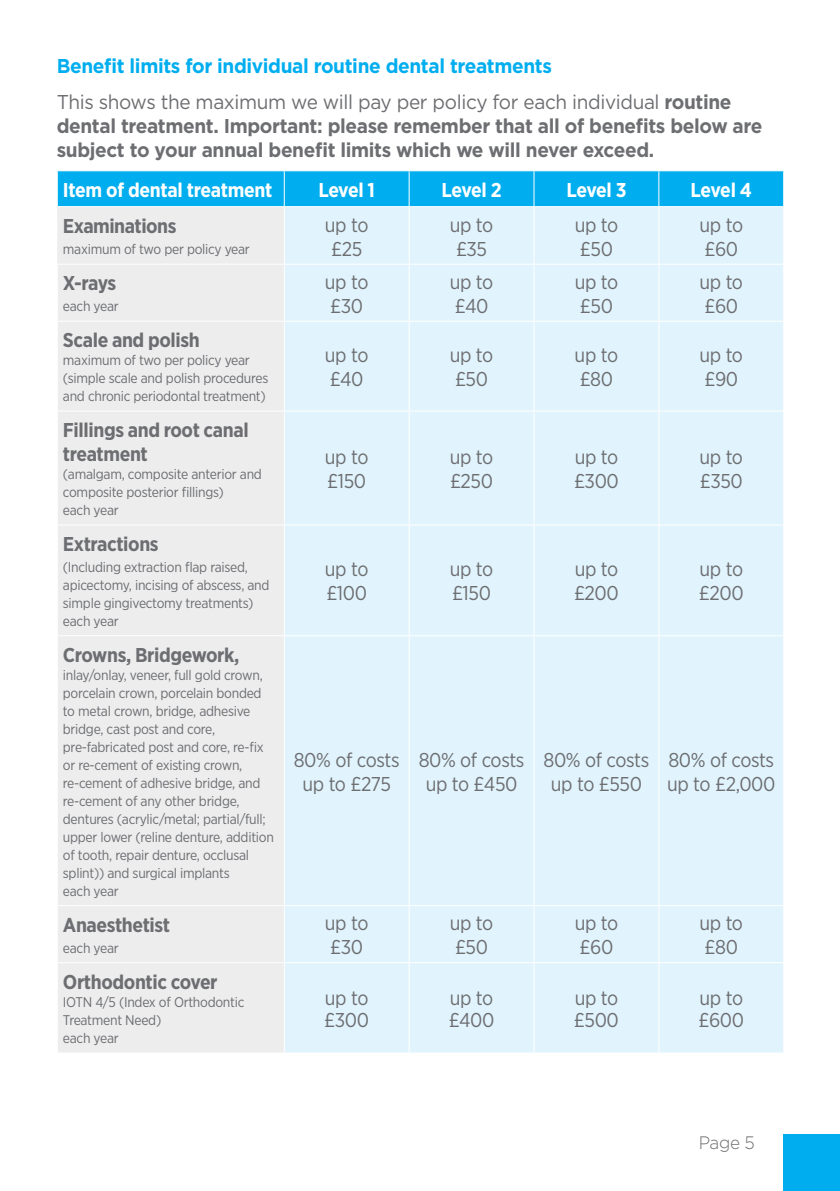
<style>
.page{position:relative;width:840px;height:1191px;background:#fff}
.page>*{position:absolute;margin:0;border:0;box-sizing:border-box;transform-origin:0 0}
.t1{font:20px/24px "Gotham Narrow";letter-spacing:-.02em;color:#6d6e71}
.t2{font:700 20px/24px "Gotham";letter-spacing:-.02em;color:#6d6e71;scale:.95 1}
.t3{font:700 20px/24px "Gotham Narrow";letter-spacing:-.02em;color:#6d6e71}
.t4{font:20px/35.4px "Gotham";letter-spacing:-.02em;color:#6d6e71;scale:.95 1}
.t5{font:700 20px "Gotham Narrow";letter-spacing:-.015em;color:#fff}
.t6{font:300 18px "Gotham";color:#6d6e71;scale:.95 1}
.t7{font:14px/18px "Gotham Narrow";letter-spacing:-.02em;color:#6d6e71}
.s1{font-weight:700;color:#00aeef}
.s2{font-weight:700}
</style>
<div class="page">
<div style="left:782px;top:1134px;width:57px;height:57px;background:#00aeef"></div>
<div style="left:58px;top:171px;width:724px;height:35px;background:#00aeef"></div>
<div style="left:57px;top:207px;width:226px;height:845px;background:#ededee"></div>
<div style="left:285px;top:207px;width:497px;height:845px;background:#e1f4fd"></div>
<hr style="left:57px;top:905px;width:227px;height:1px;background:#fff">
<hr style="left:57px;top:906px;width:1px;height:56px;background:#fff">
<hr style="left:284px;top:905px;width:125px;height:1px;background:#fff">
<hr style="left:409px;top:905px;width:124px;height:1px;background:#fff">
<hr style="left:533px;top:905px;width:125px;height:1px;background:#fff">
<hr style="left:658px;top:905px;width:125px;height:1px;background:#fff">
<hr style="left:57px;top:962px;width:227px;height:1px;background:#fff">
<hr style="left:284px;top:962px;width:125px;height:1px;background:#fff">
<hr style="left:409px;top:962px;width:124px;height:1px;background:#fff">
<hr style="left:533px;top:962px;width:125px;height:1px;background:#fff">
<hr style="left:658px;top:962px;width:125px;height:1px;background:#fff">
<hr style="left:57px;top:321px;width:227px;height:1px;background:#fff">
<hr style="left:57px;top:264px;width:227px;height:1px;background:#fff">
<hr style="left:284px;top:264px;width:125px;height:1px;background:#fff">
<hr style="left:409px;top:264px;width:124px;height:1px;background:#fff">
<hr style="left:533px;top:264px;width:125px;height:1px;background:#fff">
<hr style="left:658px;top:264px;width:125px;height:1px;background:#fff">
<hr style="left:284px;top:321px;width:125px;height:1px;background:#fff">
<hr style="left:409px;top:321px;width:124px;height:1px;background:#fff">
<hr style="left:533px;top:321px;width:125px;height:1px;background:#fff">
<hr style="left:658px;top:321px;width:125px;height:1px;background:#fff">
<hr style="left:283px;top:171px;width:1px;height:35px;background:#fff">
<hr style="left:408px;top:171px;width:1px;height:35px;background:#fff">
<hr style="left:533px;top:171px;width:1px;height:35px;background:#fff">
<hr style="left:658px;top:171px;width:1px;height:35px;background:#fff">
<hr style="left:57px;top:411px;width:1px;height:113px;background:#fff">
<hr style="left:57px;top:525px;width:1px;height:110px;background:#fff">
<hr style="left:57px;top:636px;width:1px;height:269px;background:#fff">
<hr style="left:57px;top:524px;width:227px;height:1px;background:#fff">
<hr style="left:284px;top:524px;width:125px;height:1px;background:#fff">
<hr style="left:409px;top:524px;width:124px;height:1px;background:#fff">
<hr style="left:533px;top:524px;width:125px;height:1px;background:#fff">
<hr style="left:658px;top:524px;width:125px;height:1px;background:#fff">
<hr style="left:408px;top:207px;width:1px;height:57px;background:#fff">
<hr style="left:533px;top:207px;width:1px;height:57px;background:#fff">
<hr style="left:658px;top:207px;width:1px;height:57px;background:#fff">
<hr style="left:408px;top:411px;width:1px;height:113px;background:#fff">
<hr style="left:533px;top:411px;width:1px;height:113px;background:#fff">
<hr style="left:658px;top:411px;width:1px;height:113px;background:#fff">
<hr style="left:408px;top:525px;width:1px;height:110px;background:#fff">
<hr style="left:533px;top:525px;width:1px;height:110px;background:#fff">
<hr style="left:658px;top:525px;width:1px;height:110px;background:#fff">
<hr style="left:408px;top:636px;width:1px;height:269px;background:#fff">
<hr style="left:533px;top:636px;width:1px;height:269px;background:#fff">
<hr style="left:658px;top:636px;width:1px;height:269px;background:#fff">
<hr style="left:57px;top:265px;width:1px;height:56px;background:#fff">
<hr style="left:408px;top:265px;width:1px;height:56px;background:#fff">
<hr style="left:533px;top:265px;width:1px;height:56px;background:#fff">
<hr style="left:658px;top:265px;width:1px;height:56px;background:#fff">
<hr style="left:57px;top:322px;width:1px;height:88px;background:#fff">
<hr style="left:408px;top:322px;width:1px;height:88px;background:#fff">
<hr style="left:533px;top:322px;width:1px;height:88px;background:#fff">
<hr style="left:658px;top:322px;width:1px;height:88px;background:#fff">
<hr style="left:57px;top:410px;width:227px;height:1px;background:#fff">
<hr style="left:284px;top:410px;width:125px;height:1px;background:#fff">
<hr style="left:409px;top:410px;width:124px;height:1px;background:#fff">
<hr style="left:533px;top:410px;width:125px;height:1px;background:#fff">
<hr style="left:658px;top:410px;width:125px;height:1px;background:#fff">
<hr style="left:57px;top:635px;width:227px;height:1px;background:#fff">
<hr style="left:284px;top:635px;width:125px;height:1px;background:#fff">
<hr style="left:409px;top:635px;width:124px;height:1px;background:#fff">
<hr style="left:533px;top:635px;width:125px;height:1px;background:#fff">
<hr style="left:658px;top:635px;width:125px;height:1px;background:#fff">
<hr style="left:408px;top:906px;width:1px;height:56px;background:#fff">
<hr style="left:533px;top:906px;width:1px;height:56px;background:#fff">
<hr style="left:658px;top:906px;width:1px;height:56px;background:#fff">
<hr style="left:57px;top:963px;width:1px;height:89px;background:#fff">
<hr style="left:408px;top:963px;width:1px;height:89px;background:#fff">
<hr style="left:533px;top:963px;width:1px;height:89px;background:#fff">
<hr style="left:658px;top:963px;width:1px;height:89px;background:#fff">
<h1 class="t4" style="left:57px;top:48px;width:711px"><span class="s1">Benefit limits for individual routine dental treatments<br></span>This shows the maximum we will pay per policy for each individual <span class="s2">routine</span></h1>
<h1 class="t2" style="left:57px;top:113px;width:744px">dental treatment. Important: please remember that all of benefits below are subject to your annual benefit limits which we will never exceed.</h1>
<h1 class="t5" style="left:63px;top:177px;width:211px">Item of dental treatment</h1>
<h1 class="t5" style="left:318px;top:177px;width:58px">Level 1</h1>
<h1 class="t5" style="left:441px;top:177px;width:62px">Level 2</h1>
<h1 class="t5" style="left:566px;top:177px;width:62px">Level 3</h1>
<h1 class="t5" style="left:690px;top:177px;width:63px">Level 4</h1>
<h1 class="t3" style="left:63px;top:214px;width:115px">Examinations</h1>
<p class="t7" style="left:63px;top:240px;width:188px">maximum of two per policy year</p>
<h1 class="t1" style="left:325px;top:212px;width:45px;text-align:center">up to £25</h1>
<h1 class="t1" style="left:449px;top:212px;width:45px;text-align:center">up to £35</h1>
<h1 class="t1" style="left:574px;top:212px;width:45px">up to £50</h1>
<h1 class="t1" style="left:699px;top:212px;width:45px">up to £60</h1>
<h1 class="t3" style="left:63px;top:271px;width:55px">X-rays</h1>
<p class="t7" style="left:63px;top:297px;width:57px">each year</p>
<h1 class="t1" style="left:325px;top:269px;width:45px">up to £30</h1>
<h1 class="t1" style="left:449px;top:269px;width:45px">up to £40</h1>
<h1 class="t1" style="left:574px;top:269px;width:45px">up to £50</h1>
<h1 class="t1" style="left:699px;top:269px;width:45px">up to £60</h1>
<h1 class="t3" style="left:63px;top:328px;width:138px">Scale and polish</h1>
<p class="t7" style="left:63px;top:351px;width:207px">maximum of two per policy year (simple scale and polish procedures and chronic periodontal treatment)</p>
<h1 class="t1" style="left:325px;top:343px;width:45px">up to £40</h1>
<h1 class="t1" style="left:449px;top:343px;width:45px">up to £50</h1>
<h1 class="t1" style="left:574px;top:343px;width:45px">up to £80</h1>
<h1 class="t1" style="left:699px;top:343px;width:45px">up to £90</h1>
<h1 class="t3" style="left:63px;top:418px;width:187px">Fillings and root canal treatment</h1>
<p class="t7" style="left:63px;top:465px;width:200px">(amalgam, composite anterior and composite posterior fillings)<br>each year</p>
<h1 class="t1" style="left:325px;top:445px;width:45px">up to £150</h1>
<h1 class="t1" style="left:449px;top:445px;width:45px">up to £250</h1>
<h1 class="t1" style="left:573px;top:445px;width:46px">up to £300</h1>
<h1 class="t1" style="left:699px;top:445px;width:45px">up to £350</h1>
<h1 class="t3" style="left:63px;top:532px;width:97px">Extractions</h1>
<p class="t7" style="left:63px;top:557px;width:208px">(Including extraction flap raised, apicectomy, incising of abscess, and simple gingivectomy treatments) each year</p>
<h1 class="t1" style="left:325px;top:557px;width:45px">up to £100</h1>
<h1 class="t1" style="left:449px;top:557px;width:45px">up to £150</h1>
<h1 class="t1" style="left:573px;top:557px;width:46px">up to £200</h1>
<h1 class="t1" style="left:698px;top:557px;width:46px">up to £200</h1>
<h1 class="t3" style="left:63px;top:642px;width:178px">Crowns, Bridgework,</h1>
<p class="t7" style="left:63px;top:665px;width:212px">inlay/onlay, veneer, full gold crown, porcelain crown, porcelain bonded to metal crown, bridge, adhesive bridge, cast post and core, pre-fabricated post and core, re-fix or re-cement of existing crown, re-cement of adhesive bridge, and re-cement of any other bridge, dentures (acrylic/metal; partial/full; upper lower (reline denture, addition of tooth, repair denture, occlusal splint)) and surgical implants<br>each year</p>
<h1 class="t1" style="left:293px;top:747px;width:107px;text-align:center">80% of costs up to £275</h1>
<h1 class="t1" style="left:418px;top:747px;width:107px;text-align:center">80% of costs up to £450</h1>
<h1 class="t1" style="left:543px;top:747px;width:107px;text-align:center">80% of costs up to £550</h1>
<h1 class="t1" style="left:666px;top:747px;width:110px">80% of costs up to £2,000</h1>
<h1 class="t3" style="left:63px;top:912px;width:108px">Anaesthetist</h1>
<p class="t7" style="left:63px;top:938px;width:57px">each year</p>
<h1 class="t1" style="left:325px;top:911px;width:45px">up to £30</h1>
<h1 class="t1" style="left:449px;top:911px;width:45px">up to £50</h1>
<h1 class="t1" style="left:574px;top:911px;width:45px">up to £60</h1>
<h1 class="t1" style="left:699px;top:911px;width:45px">up to £80</h1>
<h1 class="t3" style="left:63px;top:969px;width:156px">Orthodontic cover</h1>
<p class="t7" style="left:63px;top:992px;width:183px">IOTN 4/5 (Index of Orthodontic<br>Treatment Need)<br>each year</p>
<h1 class="t1" style="left:324px;top:986px;width:46px;line-height:22px">up to £300</h1>
<h1 class="t1" style="left:448px;top:986px;width:47px;line-height:22px">up to £400</h1>
<h1 class="t1" style="left:573px;top:986px;width:46px;line-height:22px">up to £500</h1>
<h1 class="t1" style="left:698px;top:986px;width:47px;line-height:22px">up to £600</h1>
<p class="t6" style="left:698px;top:1133px;width:61px">Page 5</p>
</div>
